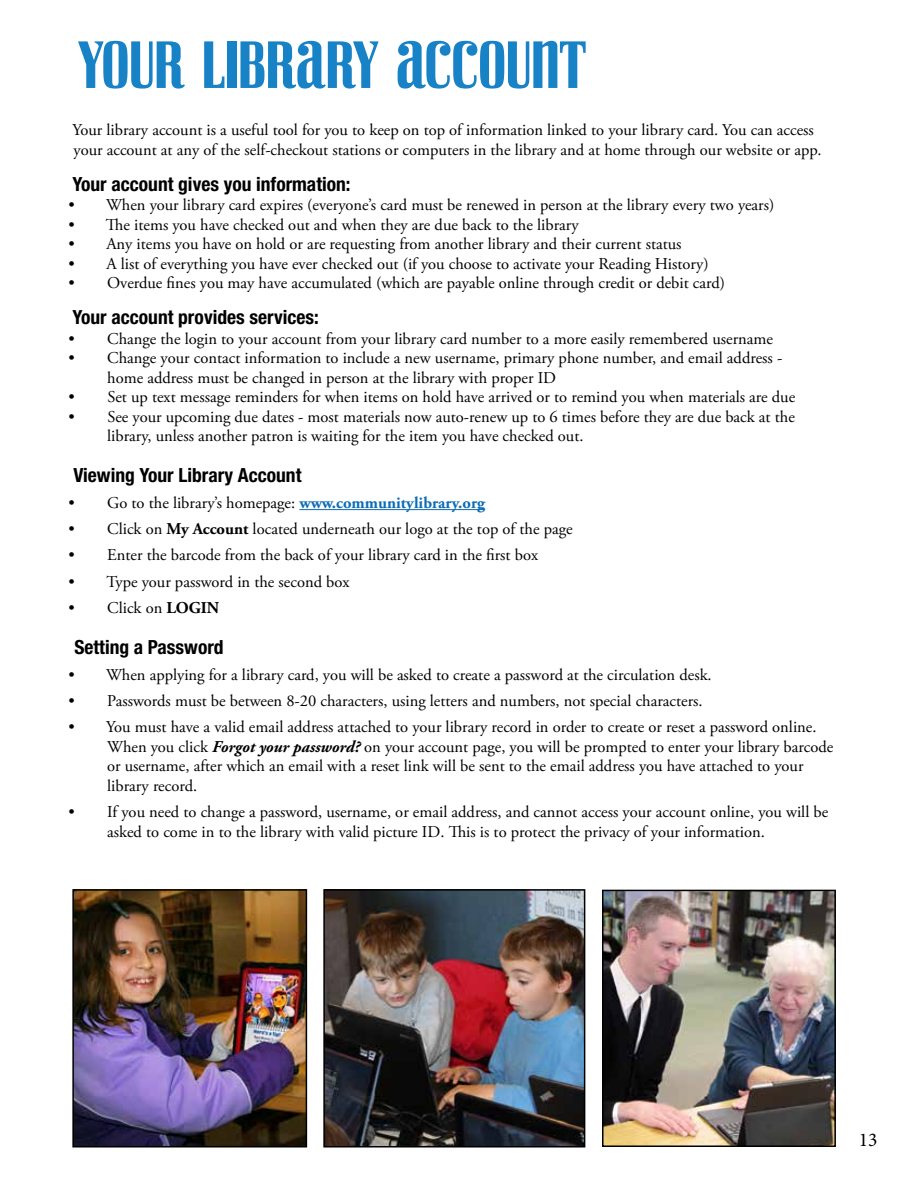
<style>
.page{position:relative;width:918px;height:1188px;background:#fff}
.page>*{position:absolute;margin:0;border:0;box-sizing:border-box;transform-origin:0 0}
.t1{font:60px "Vexler Slip";color:#1782c5}
.t2{font:700 condensed 19.5px "Helvetica Neue";color:#000}
.t3{font:19.5px "Minion Pro";color:#000}
.t4{font:16.5px/19.5px "Adobe Garamond Pro";color:#000}
.s1{font-weight:700;color:#0d6cb6}
.s2{font-weight:700}
.s3{font-weight:700;font-style:italic}
</style>
<div class="page">
<hr style="left:299px;top:509px;width:186px;height:1px;background:#0d6cb6">
<img style="left:605px;top:893px;width:228px;height:251px">
<div style="left:602px;top:890px;width:234px;height:257px;border:2px solid #000"></div>
<img style="left:326px;top:892px;width:256px;height:253px">
<div style="left:323px;top:889px;width:262px;height:259px;border:2px solid #000"></div>
<img style="left:75px;top:892px;width:229px;height:253px">
<div style="left:72px;top:889px;width:235px;height:259px;border:2px solid #000"></div>
<h1 class="t1" style="left:78px;top:28px;width:510px">YOUR LIBRARY ACCOUNT</h1>
<p class="t4" style="left:73px;top:121px;width:751px">Your library account is a useful tool for you to keep on top of information linked to your library card. You can access your account at any of the self-checkout stations or computers in the library and at home through our website or app.</p>
<p class="t2" style="left:73px;top:172px;width:279px">Your account gives you information:</p>
<p class="t4" style="left:69px;top:196px;width:707px">• When your library card expires (everyone’s card must be renewed in person at the library every two years)</p>
<p class="t4" style="left:69px;top:215px;width:512px">• The items you have checked out and when they are due back to the library</p>
<p class="t4" style="left:69px;top:235px;width:614px">• Any items you have on hold or are requesting from another library and their current status</p>
<p class="t4" style="left:69px;top:254px;width:642px">• A list of everything you have ever checked out (if you choose to activate your Reading History)</p>
<p class="t4" style="left:69px;top:274px;width:658px">• Overdue fines you may have accumulated (which are payable online through credit or debit card)</p>
<p class="t2" style="left:73px;top:305px;width:248px">Your account provides services:</p>
<p class="t4" style="left:69px;top:329px;width:706px">• Change the login to your account from your library card number to a more easily remembered username</p>
<p class="t4" style="left:107px;top:349px;width:677px;text-indent:-39px">• Change your contact information to include a new username, primary phone number, and email address - home address must be changed in person at the library with proper ID</p>
<p class="t4" style="left:69px;top:388px;width:728px">• Set up text message reminders for when items on hold have arrived or to remind you when materials are due</p>
<p class="t4" style="left:107px;top:407px;width:689px;text-indent:-39px">• See your upcoming due dates - most materials now auto-renew up to 6 times before they are due back at the library, unless another patron is waiting for the item you have checked out.</p>
<p class="t2" style="left:74px;top:463px;width:229px">Viewing Your Library Account</p>
<p class="t4" style="left:69px;top:494px;width:418px">• Go to the library’s homepage: <span class="s1">www.communitylibrary.org</span></p>
<p class="t4" style="left:69px;top:520px;width:505px">• Click on <span class="s2">My Account</span> located underneath our logo at the top of the page</p>
<p class="t4" style="left:69px;top:546px;width:471px">• Enter the barcode from the back of your library card in the first box</p>
<p class="t4" style="left:69px;top:572px;width:282px">• Type your password in the second box</p>
<p class="t4" style="left:69px;top:599px;width:152px">• Click on <span class="s2">LOGIN</span></p>
<p class="t2" style="left:74px;top:635px;width:151px">Setting a Password</p>
<p class="t4" style="left:69px;top:665px;width:645px">• When applying for a library card, you will be asked to create a password at the circulation desk.</p>
<p class="t4" style="left:69px;top:692px;width:636px">• Passwords must be between 8-20 characters, using letters and numbers, not special characters.</p>
<p class="t4" style="left:107px;top:718px;width:728px;text-indent:-39px">• You must have a valid email address attached to your library record in order to create or reset a password online.<br>When you click <span class="s3">Forgot your password?</span> on your account page, you will be prompted to enter your library barcode or username, after which an email with a reset link will be sent to the email address you have attached to your library record.</p>
<p class="t4" style="left:107px;top:803px;width:723px;text-indent:-39px">• If you need to change a password, username, or email address, and cannot access your account online, you will be asked to come in to the library with valid picture ID. This is to protect the privacy of your information.</p>
<p class="t3" style="left:859px;top:1127px;width:20px">13</p>
</div>
